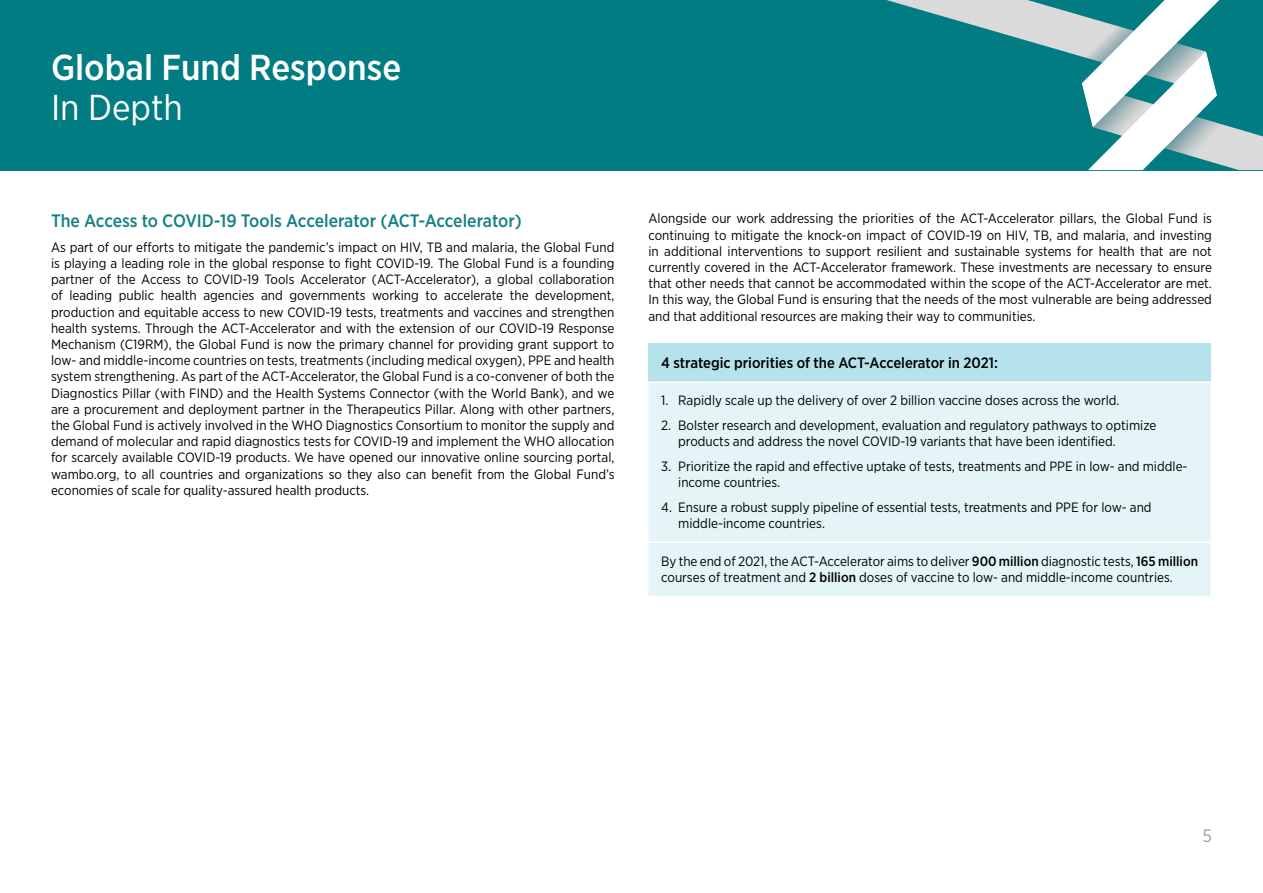
<style>
.page{position:relative;width:1263px;height:893px;background:#fff}
.page>*{position:absolute;margin:0;border:0;box-sizing:border-box;transform-origin:0 0}
.t1{font:500 36px "Gotham Narrow";color:#fff}
.t2{font:36px "Gotham Narrow";color:#fff}
.t3{font:500 18px "Gotham Narrow";letter-spacing:-.005em;color:#158182}
.t4{font:18px "Gotham Narrow";color:#9d9fa2}
.t5{font:500 15px "Gotham Narrow";color:#000}
.t6{font:13.5px/16.2px "Gotham Narrow";color:#000}
.s1{font-weight:500}
</style>
<div class="page">
<div style="left:0;top:0;width:1263px;height:170px;background:#017c83"></div>
<svg style="left:887px;top:0;width:376px;height:170px"></svg>
<div style="left:648px;top:344px;width:563px;height:38px;background:#b6e2ec"></div>
<div style="left:648px;top:383px;width:563px;height:213px;background:#e5f4f7"></div>
<hr style="left:648px;top:381px;width:563px;height:2px;background:#fff">
<hr style="left:648px;top:542px;width:563px;height:1px;background:#fff">
<h1 class="t1" style="left:51px;top:44px;width:352px">Global Fund Response</h1>
<h1 class="t2" style="left:51px;top:85px;width:133px">In Depth</h1>
<h2 class="t3" style="left:51px;top:209px;width:472px">The Access to COVID-19 Tools Accelerator (ACT-Accelerator)</h2>
<p class="t6" style="left:51px;top:239px;width:565px;text-align:justify">As part of our efforts to mitigate the pandemic’s impact on HIV, TB and malaria, the Global Fund is playing a leading role in the global response to fight COVID-19. The Global Fund is a founding partner of the Access to COVID-19 Tools Accelerator (ACT-Accelerator), a global collaboration of leading public health agencies and governments working to accelerate the development, production and equitable access to new COVID-19 tests, treatments and vaccines and strengthen health systems. Through the ACT-Accelerator and with the extension of our COVID-19 Response Mechanism (C19RM), the Global Fund is now the primary channel for providing grant support to low- and middle-income countries on tests, treatments (including medical oxygen), PPE and health system strengthening. As part of the ACT-Accelerator, the Global Fund is a co-convener of both the Diagnostics Pillar (with FIND) and the Health Systems Connector (with the World Bank), and we are a procurement and deployment partner in the Therapeutics Pillar. Along with other partners, the Global Fund is actively involved in the WHO Diagnostics Consortium to monitor the supply and demand of molecular and rapid diagnostics tests for COVID-19 and implement the WHO allocation for scarcely available COVID-19 products. We have opened our innovative online sourcing portal, wambo.org, to all countries and organizations so they also can benefit from the Global Fund’s economies of scale for quality-assured health products.</p>
<p class="t6" style="left:648px;top:210px;width:565px;text-align:justify">Alongside our work addressing the priorities of the ACT-Accelerator pillars, the Global Fund is continuing to mitigate the knock-on impact of COVID-19 on HIV, TB, and malaria, and investing in additional interventions to support resilient and sustainable systems for health that are not currently covered in the ACT-Accelerator framework. These investments are necessary to ensure that other needs that cannot be accommodated within the scope of the ACT-Accelerator are met.<br>In this way, the Global Fund is ensuring that the needs of the most vulnerable are being addressed and that additional resources are making their way to communities.</p>
<p class="t5" style="left:661px;top:354px;width:338px">4 strategic priorities of the ACT-Accelerator in 2021:</p>
<p class="t6" style="left:661px;top:392px;width:460px">1. Rapidly scale up the delivery of over 2 billion vaccine doses across the world.</p>
<p class="t6" style="left:678px;top:417px;width:480px;text-indent:-17px">2. Bolster research and development, evaluation and regulatory pathways to optimize products and address the novel COVID-19 variants that have been identified.</p>
<p class="t6" style="left:678px;top:457px;width:511px;text-indent:-17px">3. Prioritize the rapid and effective uptake of tests, treatments and PPE in low- and middle&shy;income countries.</p>
<p class="t6" style="left:678px;top:498px;width:475px;text-indent:-17px">4. Ensure a robust supply pipeline of essential tests, treatments and PPE for low- and middle-income countries.</p>
<p class="t6" style="left:661px;top:553px;width:538px">By the end of 2021, the ACT-Accelerator aims to deliver <span class="s1">900 million</span> diagnostic tests, <span class="s1">165 million </span>courses of treatment and <span class="s1">2 billion</span> doses of vaccine to low- and middle-income countries.</p>
<h2 class="t4" style="left:1202px;top:824px;width:11px">5</h2>
</div>
